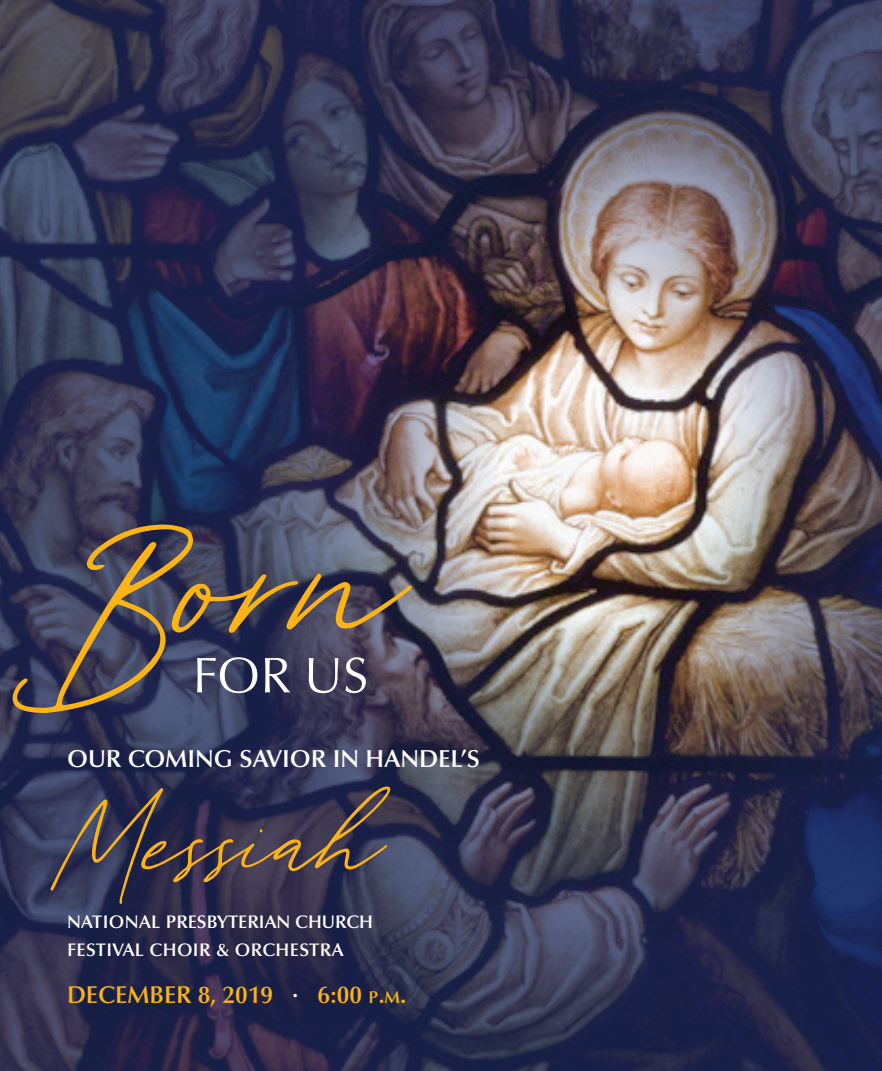
<style>
.page{position:relative;width:882px;height:1071px;background:#fff}
.page>*{position:absolute;margin:0;border:0;box-sizing:border-box;transform-origin:0 0}
.t1{font:249.9px "Tantinotes";color:#fbb416}
.t2{font:139.47px "Tantinotes";color:#fbb416}
.t3{font:50.05px "Optima LT Std";color:#fff}
.t4{font:600 24.68px "Optima LT Std";color:#fff}
.t5{font:600 24.32px "Optima LT Std";color:#fbb416}
.t6{font:600 18.2px/27.7px "Optima LT Std";letter-spacing:.015em;color:#fff}
.s1{color:#fff}
.s2{font-size:16.97px}
.s3{font-style:inherit}
</style>
<div class="page">
<img style="left:0;top:0;width:882px;height:1071px">
<h1 class="t1" style="left:55px;top:484px;width:142px">B</h1>
<h1 class="t1" style="left:195px;top:451px;width:213px">orn</h1>
<h3 class="t3" style="left:193px;top:646px;width:177px">FOR US</h3>
<h3 class="t4" style="left:67px;top:744px;width:415px">OUR COMING SAVIOR IN HANDEL’S</h3>
<h2 class="t2" style="left:67px;top:770px;width:320px">Messiah</h2>
<p class="t6" style="left:67px;top:908px;width:308px">NATIONAL PRESBYTERIAN CHURCH<br>FESTIVAL CHOIR &amp; ORCHESTRA</p>
<h3 class="t5" style="left:67px;top:981px;width:341px">DECEMBER 8, 2019 <span class="s1">·</span> 6:00 <span class="s2">p</span><span class="s3">.</span><span class="s2">m</span><span class="s3">.</span></h3>
</div>
